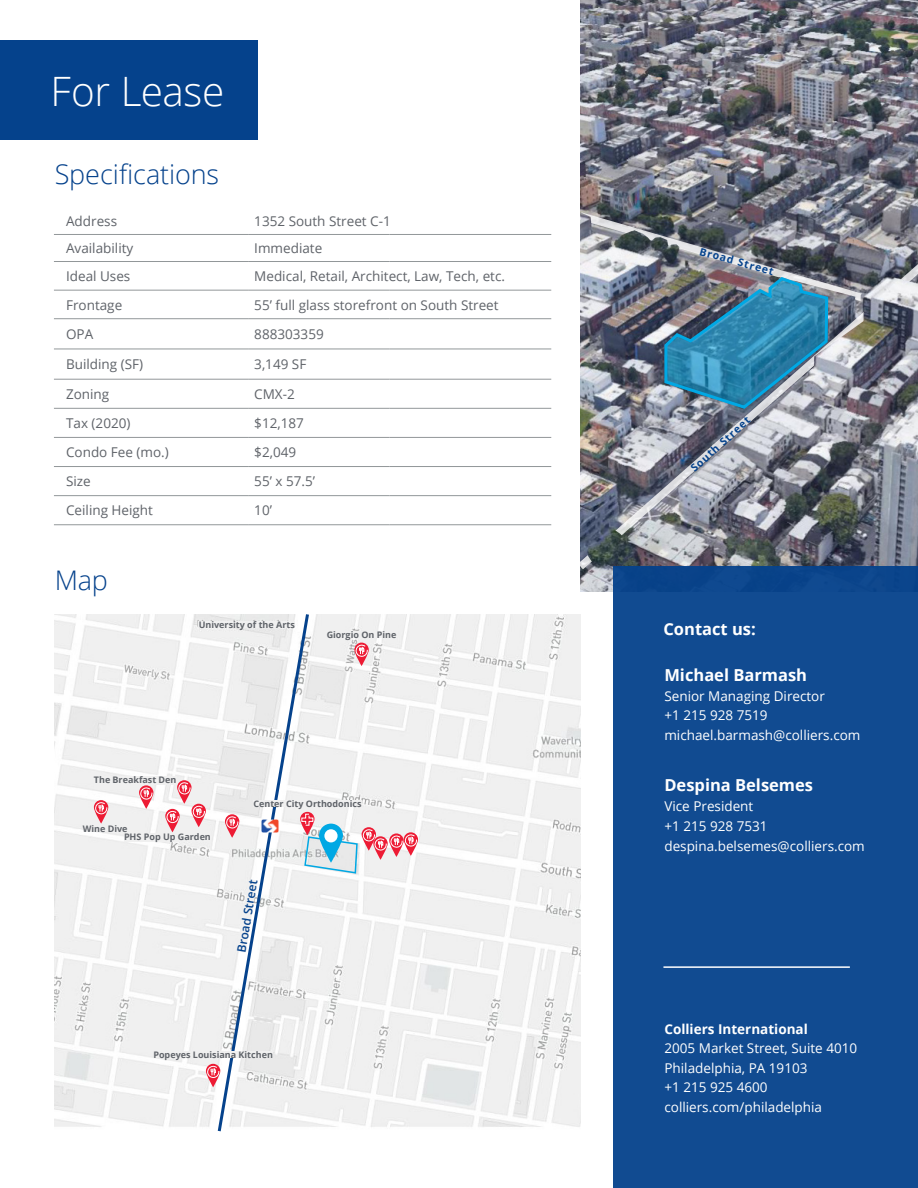
<style>
.page{position:relative;width:918px;height:1188px;background:#fff}
.page>*{position:absolute;margin:0;border:0;box-sizing:border-box;transform-origin:0 0}
.t1{font:300 40.5px "Open Sans";letter-spacing:-.01em;color:#fff}
.t2{font:300 27px "Open Sans";letter-spacing:-.005em;color:#05428c}
.contact{font:700 16.5px "Open Sans";color:#fff}
.t3{font:13.5px "Open Sans";color:#5f6369}
.contact-2{font:13.5px "Open Sans";color:#fff}
.t4{font:700 13.5px "Open Sans";color:#fff}
.t5{font:600 12px "Open Sans";color:#05428c}
.t6{font:700 10.5px "Open Sans";color:#05428c}
.t7{font:700 9px "Open Sans";color:#5f6369}
</style>
<div class="page">
<img style="left:580px;top:0;width:338px;height:211px">
<svg style="left:580px;top:211px;width:338px;height:47px;background:#7a7c85"></svg>
<svg style="left:580px;top:258px;width:338px;height:17px;background:#868890"></svg>
<img style="left:580px;top:275px;width:338px;height:317px">
<div style="left:0;top:40px;width:258px;height:100px;background:#05428c"></div>
<div style="left:613px;top:567px;width:305px;height:621px;background:#114b91"></div>
<img style="left:55px;top:614px;width:525px;height:513px">
<svg style="left:54px;top:289px;width:497px;height:208px"></svg>
<hr style="left:54px;top:234px;width:195px;height:1px;background:#929799">
<hr style="left:249px;top:234px;width:140px;height:1px;background:#929799">
<hr style="left:389px;top:234px;width:162px;height:1px;background:#929799">
<hr style="left:54px;top:261px;width:195px;height:1px;background:#929799">
<hr style="left:249px;top:261px;width:140px;height:1px;background:#929799">
<hr style="left:389px;top:261px;width:162px;height:1px;background:#929799">
<hr style="left:54px;top:290px;width:195px;height:1px;background:#929799">
<hr style="left:249px;top:290px;width:140px;height:1px;background:#929799">
<hr style="left:389px;top:290px;width:162px;height:1px;background:#929799">
<hr style="left:54px;top:318px;width:195px;height:1px;background:#929799">
<hr style="left:249px;top:318px;width:140px;height:1px;background:#929799">
<hr style="left:389px;top:318px;width:162px;height:1px;background:#929799">
<hr style="left:54px;top:349px;width:195px;height:1px;background:#929799">
<hr style="left:249px;top:349px;width:140px;height:1px;background:#929799">
<hr style="left:389px;top:349px;width:162px;height:1px;background:#929799">
<hr style="left:54px;top:379px;width:195px;height:1px;background:#929799">
<hr style="left:249px;top:379px;width:140px;height:1px;background:#929799">
<hr style="left:389px;top:379px;width:162px;height:1px;background:#929799">
<hr style="left:54px;top:408px;width:195px;height:1px;background:#929799">
<hr style="left:54px;top:437px;width:195px;height:1px;background:#929799">
<hr style="left:54px;top:466px;width:195px;height:1px;background:#929799">
<hr style="left:54px;top:495px;width:195px;height:1px;background:#929799">
<hr style="left:54px;top:524px;width:195px;height:1px;background:#929799">
<hr style="left:249px;top:408px;width:140px;height:1px;background:#929799">
<hr style="left:389px;top:408px;width:162px;height:1px;background:#929799">
<hr style="left:249px;top:437px;width:140px;height:1px;background:#929799">
<hr style="left:389px;top:437px;width:162px;height:1px;background:#929799">
<hr style="left:249px;top:466px;width:140px;height:1px;background:#929799">
<hr style="left:389px;top:466px;width:162px;height:1px;background:#929799">
<hr style="left:249px;top:495px;width:140px;height:1px;background:#929799">
<hr style="left:389px;top:495px;width:162px;height:1px;background:#929799">
<hr style="left:249px;top:524px;width:140px;height:1px;background:#929799">
<hr style="left:389px;top:524px;width:162px;height:1px;background:#929799">
<div style="left:327px;top:631px;width:69px;height:7px;background:#f0f0f0"></div>
<div style="left:94px;top:776px;width:82px;height:8px;background:#f0f0f0"></div>
<div style="left:124px;top:833px;width:87px;height:9px;background:#f0f0f0"></div>
<div style="left:83px;top:825px;width:45px;height:7px;background:#f0f0f0"></div>
<div style="left:199px;top:621px;width:96px;height:7px;background:#f0f0f0"></div>
<hr style="left:663px;top:966px;width:187px;height:2px;background:#fff">
<svg style="left:354px;top:643px;width:15px;height:23px"></svg>
<svg style="left:206px;top:1064px;width:10px;height:23px"></svg>
<svg style="left:311px;top:812px;width:107px;height:62px"></svg>
<svg style="left:165px;top:780px;width:41px;height:52px"></svg>
<svg style="left:139px;top:785px;width:14px;height:24px"></svg>
<svg style="left:94px;top:800px;width:14px;height:24px"></svg>
<svg style="left:216px;top:614px;width:95px;height:518px"></svg>
<img style="left:261px;top:820px;width:17px;height:12px">
<div style="left:253px;top:800px;width:109px;height:7px;background:#f0f0f0"></div>
<svg style="left:236px;top:879px;width:22px;height:74px"></svg>
<div style="left:153px;top:1051px;width:120px;height:7px;background:#f0f0f0"></div>
<p class="t1" style="left:50px;top:63px;width:175px">For Lease</p>
<p class="t2" style="left:55px;top:156px;width:166px">Specifications</p>
<p class="t3" style="left:66px;top:212px;width:53px">Address</p>
<p class="t3" style="left:254px;top:212px;width:138px">1352 South Street C-1</p>
<p class="t3" style="left:66px;top:239px;width:69px">Availability</p>
<p class="t3" style="left:254px;top:239px;width:69px">Immediate</p>
<p class="t3" style="left:66px;top:267px;width:66px">Ideal Uses</p>
<p class="t3" style="left:254px;top:267px;width:252px">Medical, Retail, Architect, Law, Tech, etc.</p>
<p class="t3" style="left:66px;top:295px;width:58px">Frontage</p>
<p class="t3" style="left:254px;top:295px;width:246px">55’ full glass storefront on South Street</p>
<p class="t3" style="left:66px;top:325px;width:29px">OPA</p>
<p class="t3" style="left:254px;top:325px;width:71px">888303359</p>
<p class="t3" style="left:66px;top:355px;width:79px">Building (SF)</p>
<p class="t3" style="left:254px;top:355px;width:54px">3,149 SF</p>
<p class="t3" style="left:66px;top:385px;width:45px">Zoning</p>
<p class="t3" style="left:254px;top:385px;width:42px">CMX-2</p>
<p class="t3" style="left:66px;top:414px;width:66px">Tax (2020)</p>
<p class="t3" style="left:254px;top:414px;width:51px">$12,187</p>
<p class="t3" style="left:66px;top:443px;width:104px">Condo Fee (mo.)</p>
<p class="t3" style="left:254px;top:443px;width:43px">$2,049</p>
<p class="t3" style="left:66px;top:472px;width:26px">Size</p>
<p class="t3" style="left:254px;top:472px;width:62px">55’ x 57.5’</p>
<p class="t3" style="left:66px;top:501px;width:88px">Ceiling Height</p>
<p class="t3" style="left:254px;top:501px;width:19px">10’</p>
<p class="t2" style="left:55px;top:562px;width:55px">Map</p>
<p class="t7" style="left:199px;top:618px;width:98px">University of the Arts</p>
<p class="t7" style="left:327px;top:628px;width:71px">Giorgio On Pine</p>
<p class="t7" style="left:94px;top:773px;width:84px">The Breakfast Den</p>
<p class="t7" style="left:253px;top:798px;width:110px">Center City Orthodonics</p>
<p class="t7" style="left:83px;top:823px;width:46px">Wine Dive</p>
<p class="t7" style="left:124px;top:831px;width:88px">PHS Pop Up Garden</p>
<p class="t5" style="left:233px;top:950px;width:75px;rotate:-80deg">Broad Street</p>
<p class="t7" style="left:153px;top:1048px;width:121px">Popeyes Louisiana Kitchen</p>
<p class="t6" style="left:702px;top:244px;width:78px;rotate:16deg">Broad Street</p>
<p class="t6" style="left:687px;top:464px;width:77px;rotate:-42deg">South Street</p>
<p class="contact" style="left:663px;top:617px;width:94px">Contact us:</p>
<p class="contact" style="left:664px;top:663px;width:144px">Michael Barmash</p>
<p class="contact-2" style="left:664px;top:687px;width:162px">Senior Managing Director</p>
<p class="contact-2" style="left:664px;top:706px;width:105px">+1 215 928 7519</p>
<p class="contact-2" style="left:664px;top:726px;width:198px">michael.barmash@colliers.com</p>
<p class="contact" style="left:664px;top:774px;width:150px">Despina Belsemes</p>
<p class="contact-2" style="left:664px;top:797px;width:90px">Vice President</p>
<p class="contact-2" style="left:664px;top:817px;width:105px">+1 215 928 7531</p>
<p class="contact-2" style="left:664px;top:837px;width:202px">despina.belsemes@colliers.com</p>
<p class="t4" style="left:664px;top:1019px;width:145px">Colliers International</p>
<p class="contact-2" style="left:664px;top:1039px;width:194px">2005 Market Street, Suite 4010</p>
<p class="contact-2" style="left:664px;top:1058px;width:145px">Philadelphia, PA 19103</p>
<p class="contact-2" style="left:664px;top:1078px;width:105px">+1 215 925 4600</p>
<p class="contact-2" style="left:664px;top:1097px;width:159px">colliers.com/philadelphia</p>
</div>
